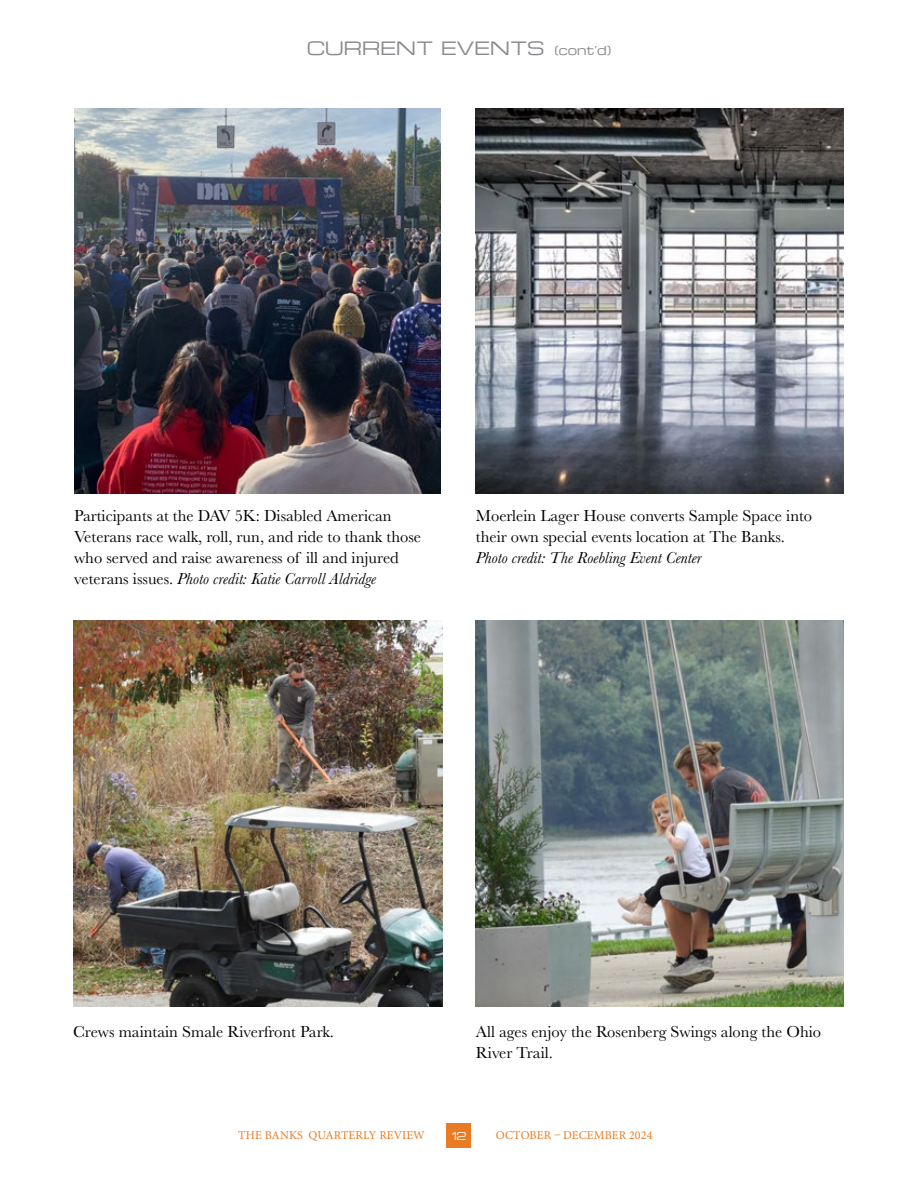
<style>
.page{position:relative;width:918px;height:1188px;background:#fff}
.page>*{position:absolute;margin:0;border:0;box-sizing:border-box;transform-origin:0 0}
.t1{font:18px "Michroma";letter-spacing:-.01em;color:#888a8d}
.t2{font:16.5px/21px "Baskerville";color:#000}
.t3{font:italic 16.5px "Baskerville";color:#000}
.t4{font:12px "Minion Pro";letter-spacing:.01em;color:#e97b24}
.t5{font:10.5px "Michroma";color:#fff}
.s1{font-size:12px}
.s2{font-style:italic}
</style>
<div class="page">
<div style="left:446px;top:1123px;width:25px;height:25px;background:#e97b24"></div>
<img style="left:476px;top:621px;width:368px;height:385px">
<img style="left:73px;top:621px;width:369px;height:385px">
<img style="left:74px;top:108px;width:367px;height:385px">
<img style="left:476px;top:108px;width:368px;height:385px">
<p class="t1" style="left:307px;top:38px;width:306px">CURRENT EVENTS <span class="s1">(cont’d)</span></p>
<p class="t2" style="left:74px;top:505px;width:348px">Participants at the DAV 5K: Disabled American Veterans race walk, roll, run, and ride to thank those who served and raise awareness of ill and injured veterans issues. <span class="s2">Photo credit: Katie Carroll Aldridge</span></p>
<p class="t2" style="left:476px;top:505px;width:338px">Moerlein Lager House converts Sample Space into their own special events location at The Banks.</p>
<p class="t3" style="left:476px;top:547px;width:227px">Photo credit: The Roebling Event Center</p>
<p class="t2" style="left:73px;top:1021px;width:263px">Crews maintain Smale Riverfront Park.</p>
<p class="t2" style="left:476px;top:1021px;width:347px">All ages enjoy the Rosenberg Swings along the Ohio<br>River Trail.</p>
<p class="t4" style="left:238px;top:1127px;width:188px">THE BANKS QUARTERLY REVIEW</p>
<p class="t4" style="left:496px;top:1127px;width:158px">OCTOBER – DECEMBER 2024</p>
<p class="t5" style="left:451px;top:1130px;width:17px">12</p>
</div>
